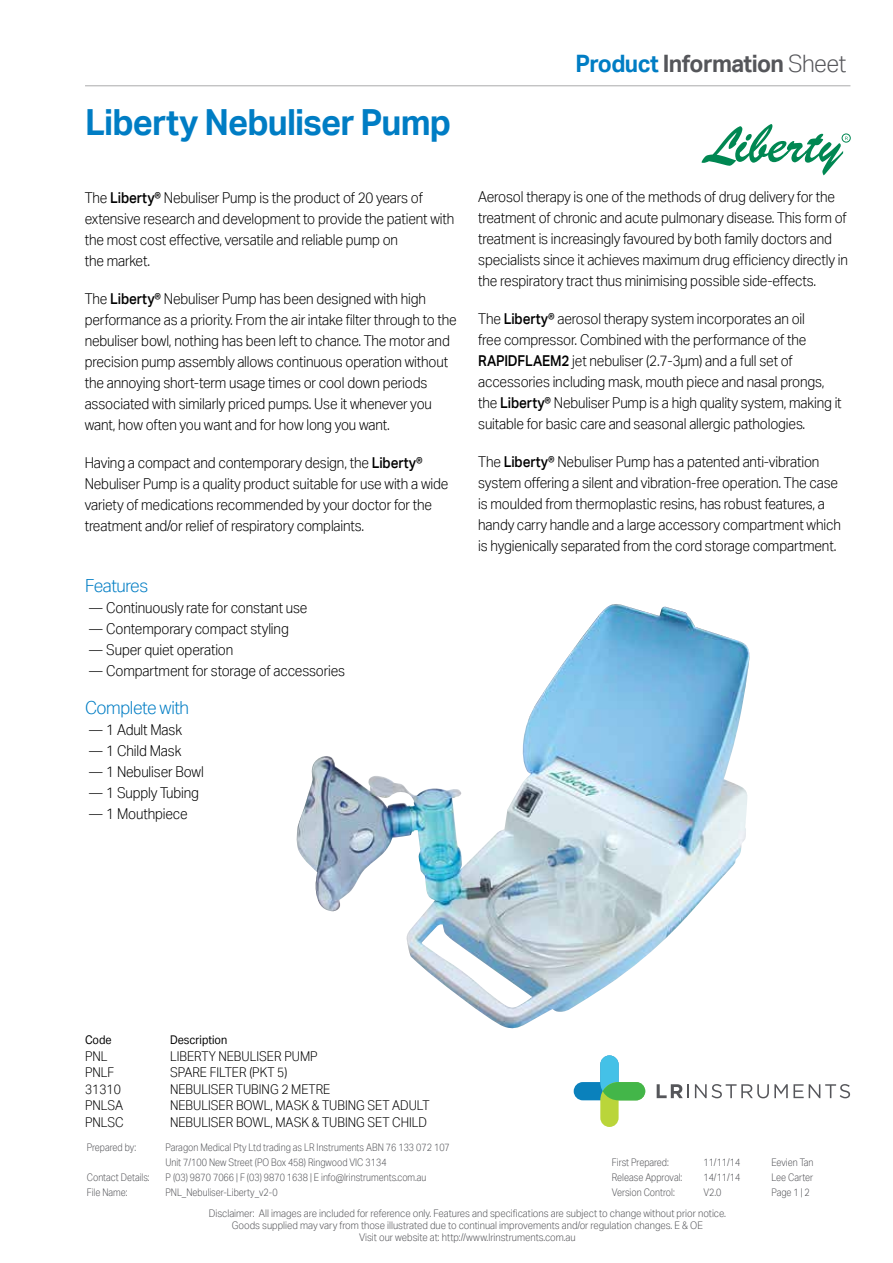
<style>
.page{position:relative;width:893px;height:1263px;background:#fff}
.page>*{position:absolute;margin:0;border:0;box-sizing:border-box;transform-origin:0 0}
.t1{font:700 36px "Aktiv Grotesk";letter-spacing:-.025em;color:#007dc4;scale:.95 1}
.t2{font:700 24px "Aktiv Grotesk";letter-spacing:-.025em;color:#55565a;scale:.95 1}
.t3{font:300 18px "Aktiv Grotesk";letter-spacing:-.025em;color:#007dc4;scale:.95 1}
.t4{font:300 15px/21px "Aktiv Grotesk";letter-spacing:-.01em;color:#000;scale:.9 1}
.t5{font:300 13.5px "Aktiv Grotesk";color:#000;scale:.9 1}
.t6{font:12px "Aktiv Grotesk";color:#000;scale:.9 1}
.t7{font:300 10.5px/14.9px "Aktiv Grotesk";color:#55565a;scale:.85 1}
.t8{font:300 10.5px/12px "Aktiv Grotesk";color:#55565a;text-align:center;scale:.9 1}
.s1{font-weight:500}
.s2{color:#007dc4}
.s3{font-weight:300}
</style>
<div class="page">
<svg style="left:702px;top:124px;width:146px;height:51px"></svg>
<div style="left:842px;top:134px;width:8px;height:8px;border:1px solid #008752;border-radius:50%"></div>
<img style="left:296px;top:604px;width:454px;height:425px">
<svg style="left:657px;top:1084px;width:32px;height:14px"></svg>
<svg style="left:695px;top:1084px;width:155px;height:14px"></svg>
<svg style="left:574px;top:1055px;width:71px;height:72px"></svg>
<hr style="left:85px;top:85px;width:765px;height:1px;background:#aaaaac">
<h1 class="t1" style="left:85px;top:100px;width:387px">Liberty Nebuliser Pump</h1>
<p class="t4" style="left:85px;top:187px;width:412px">The <span class="s1">Liberty®</span> Nebuliser Pump is the product of 20 years of extensive research and development to provide the patient with the most cost effective, versatile and reliable pump on<br>the market.</p>
<p class="t4" style="left:85px;top:288px;width:415px">The <span class="s1">Liberty®</span> Nebuliser Pump has been designed with high performance as a priority. From the air intake filter through to the nebuliser bowl, nothing has been left to chance. The motor and precision pump assembly allows continuous operation without the annoying short-term usage times or cool down periods associated with similarly priced pumps. Use it whenever you want, how often you want and for how long you want.</p>
<p class="t4" style="left:85px;top:452px;width:406px">Having a compact and contemporary design, the <span class="s1">Liberty® </span>Nebuliser Pump is a quality product suitable for use with a wide variety of medications recommended by your doctor for the treatment and/or relief of respiratory complaints.</p>
<p class="t3" style="left:85px;top:575px;width:68px">Features</p>
<p class="t4" style="left:89px;top:597px;width:286px">― Continuously rate for constant use<br>― Contemporary compact styling<br>― Super quiet operation<br>― Compartment for storage of accessories</p>
<p class="t3" style="left:85px;top:697px;width:111px">Complete with</p>
<p class="t4" style="left:89px;top:719px;width:129px">― 1 Adult Mask<br>― 1 Child Mask<br>― 1 Nebuliser Bowl ― 1 Supply Tubing ― 1 Mouthpiece</p>
<h2 class="t2" style="left:575px;top:49px;width:286px"><span class="s2">Product</span> Information <span class="s3">Sheet</span></h2>
<p class="t4" style="left:478px;top:186px;width:412px">Aerosol therapy is one of the methods of drug delivery for the treatment of chronic and acute pulmonary disease. This form of treatment is increasingly favoured by both family doctors and specialists since it achieves maximum drug efficiency directly in the respiratory tract thus minimising possible side-effects.</p>
<p class="t4" style="left:478px;top:308px;width:405px">The <span class="s1">Liberty®</span> aerosol therapy system incorporates an oil<br>free compressor. Combined with the performance of the <span class="s1">RAPIDFLAEM2</span> jet nebuliser (2.7-3µm) and a full set of accessories including mask, mouth piece and nasal prongs, the <span class="s1">Liberty®</span> Nebuliser Pump is a high quality system, making it suitable for basic care and seasonal allergic pathologies.</p>
<p class="t4" style="left:478px;top:451px;width:404px">The <span class="s1">Liberty®</span> Nebuliser Pump has a patented anti-vibration system offering a silent and vibration-free operation. The case is moulded from thermoplastic resins, has robust features, a handy carry handle and a large accessory compartment which is hygienically separated from the cord storage compartment.</p>
<p class="t6" style="left:85px;top:1033px;width:31px">Code</p>
<p class="t6" style="left:170px;top:1033px;width:65px">Description</p>
<p class="t5" style="left:85px;top:1048px;width:26px">PNL</p>
<p class="t5" style="left:170px;top:1048px;width:166px">LIBERTY NEBULISER PUMP</p>
<p class="t5" style="left:85px;top:1064px;width:34px">PNLF</p>
<p class="t5" style="left:170px;top:1064px;width:132px">SPARE FILTER (PKT 5)</p>
<p class="t5" style="left:85px;top:1081px;width:41px">31310</p>
<p class="t5" style="left:170px;top:1081px;width:180px">NEBULISER TUBING 2 METRE</p>
<p class="t5" style="left:85px;top:1097px;width:44px">PNLSA</p>
<p class="t5" style="left:170px;top:1097px;width:290px">NEBULISER BOWL, MASK &amp; TUBING SET ADULT</p>
<p class="t5" style="left:85px;top:1114px;width:45px">PNLSC</p>
<p class="t5" style="left:170px;top:1114px;width:287px">NEBULISER BOWL, MASK &amp; TUBING SET CHILD</p>
<p class="t7" style="left:87px;top:1140px;width:60px">Prepared by:</p>
<p class="t7" style="left:165px;top:1140px;width:336px">Paragon Medical Pty Ltd trading as LR Instruments ABN 76 133 072 107<br>Unit 7/100 New Street (PO Box 458) Ringwood VIC 3134</p>
<p class="t7" style="left:703px;top:1155px;width:45px">11/11/14</p>
<p class="t7" style="left:771px;top:1155px;width:51px">Eevien Tan</p>
<p class="t7" style="left:703px;top:1170px;width:45px">14/11/14</p>
<p class="t7" style="left:771px;top:1170px;width:51px">Lee Carter</p>
<p class="t7" style="left:612px;top:1155px;width:68px">First Prepared:</p>
<p class="t7" style="left:87px;top:1170px;width:76px">Contact Details:</p>
<p class="t7" style="left:165px;top:1170px;width:309px">P (03) 9870 7066 | F (03) 9870 1638 | E info@lrinstruments.com.au</p>
<p class="t7" style="left:612px;top:1170px;width:84px">Release Approval:</p>
<p class="t7" style="left:87px;top:1185px;width:49px">File Name:</p>
<p class="t7" style="left:612px;top:1185px;width:75px">Version Control:</p>
<p class="t7" style="left:165px;top:1185px;width:133px">PNL_Nebuliser-Liberty_v2-0</p>
<p class="t7" style="left:703px;top:1185px;width:23px">V2.0</p>
<p class="t7" style="left:771px;top:1185px;width:47px">Page 1 | 2</p>
<p class="t8" style="left:209px;top:1207px;width:576px">Disclaimer: All images are included for reference only. Features and specifications are subject to change without prior notice.<br>Goods supplied may vary from those illustrated due to continual improvements and/or regulation changes. E &amp; OE<br>Visit our website at: http://www.lrinstruments.com.au</p>
</div>
